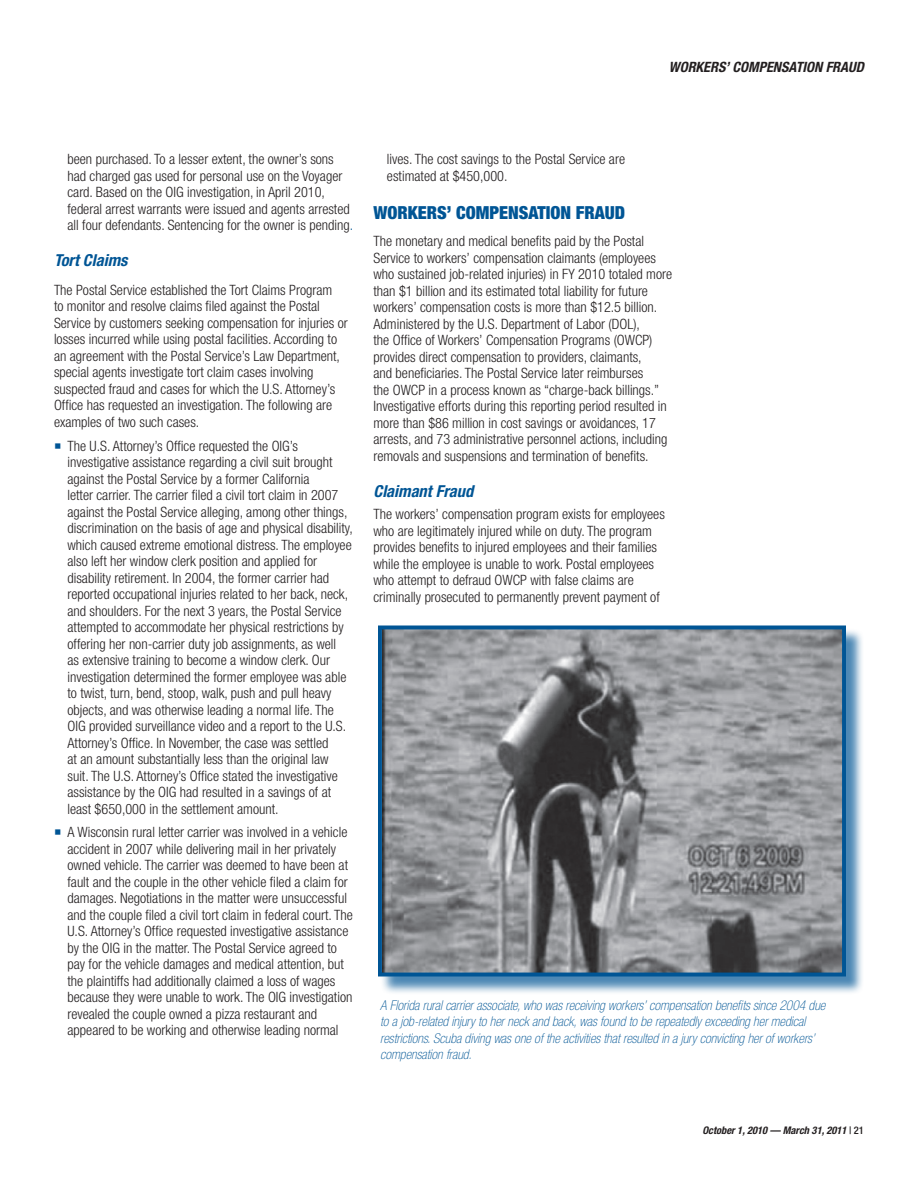
<style>
.page{position:relative;width:918px;height:1188px;background:#fff}
.page>*{position:absolute;margin:0;border:0;box-sizing:border-box;transform-origin:0 0}
.t1{font:900 condensed 18px "Helvetica Neue";color:#005595}
.t2{font:italic 700 condensed 16.5px "Helvetica Neue";color:#005595}
.t3{font:300 condensed 14.25px/16.5px "Helvetica Neue";color:#231f20}
.t4{font:italic 700 condensed 14.25px "Helvetica Neue";color:#231f20}
.t5{font:italic 100 condensed 13.5px/16.5px "Helvetica Neue";color:#005595}
.t6{font:italic 700 condensed 10.5px "Helvetica Neue";color:#231f20}
.s1{color:#005595}
.s2{font-weight:500;font-style:normal}
</style>
<div class="page">
<div style="left:380px;top:628px;width:485px;height:367px;background:#005595;opacity:.7"></div>
<img style="left:383px;top:630px;width:458px;height:341px">
<div style="left:378px;top:625px;width:468px;height:351px;border:4px solid #005595"></div>
<p class="t4" style="left:669px;top:58px;width:197px">WORKERS’ COMPENSATION FRAUD</p>
<p class="t3" style="left:67px;top:151px;width:287px">been purchased. To a lesser extent, the owner’s sons had charged gas used for personal use on the Voyager card. Based on the OIG investigation, in April 2010, federal arrest warrants were issued and agents arrested all four defendants. Sentencing for the owner is pending<span class="s1">.</span></p>
<p class="t2" style="left:54px;top:250px;width:75px">Tort Claims</p>
<p class="t3" style="left:54px;top:281px;width:295px">The Postal Service established the Tort Claims Program<br>to monitor and resolve claims filed against the Postal Service by customers seeking compensation for injuries or losses incurred while using postal facilities. According to an agreement with the Postal Service’s Law Department, special agents investigate tort claim cases involving suspected fraud and cases for which the U.S. Attorney’s Office has requested an investigation. The following are examples of two such cases.</p>
<p class="t3" style="left:68px;top:437px;width:287px">The U.S. Attorney’s Office requested the OIG’s investigative assistance regarding a civil suit brought against the Postal Service by a former California<br>letter carrier. The carrier filed a civil tort claim in 2007 against the Postal Service alleging, among other things, discrimination on the basis of age and physical disability, which caused extreme emotional distress. The employee also left her window clerk position and applied for disability retirement. In 2004, the former carrier had reported occupational injuries related to her back, neck, and shoulders. For the next 3 years, the Postal Service attempted to accommodate her physical restrictions by offering her non-carrier duty job assignments, as well<br>as extensive training to become a window clerk. Our investigation determined the former employee was able to twist, turn, bend, stoop, walk, push and pull heavy objects, and was otherwise leading a normal life. The OIG provided surveillance video and a report to the U.S.<br>Attorney’s Office. In November, the case was settled<br>at an amount substantially less than the original law suit. The U.S. Attorney’s Office stated the investigative assistance by the OIG had resulted in a savings of at least $650,000 in the settlement amount.</p>
<p class="t3" style="left:68px;top:824px;width:287px">A Wisconsin rural letter carrier was involved in a vehicle accident in 2007 while delivering mail in her privately owned vehicle. The carrier was deemed to have been at fault and the couple in the other vehicle filed a claim for damages. Negotiations in the matter were unsuccessful and the couple filed a civil tort claim in federal court. The U.S. Attorney’s Office requested investigative assistance by the OIG in the matter. The Postal Service agreed to pay for the vehicle damages and medical attention, but the plaintiffs had additionally claimed a loss of wages because they were unable to work. The OIG investigation revealed the couple owned a pizza restaurant and appeared to be working and otherwise leading normal</p>
<p class="t3" style="left:387px;top:151px;width:240px">lives. The cost savings to the Postal Service are estimated at $450,000.</p>
<p class="t1" style="left:374px;top:202px;width:253px">WORKERS’ COMPENSATION FRAUD</p>
<p class="t3" style="left:374px;top:233px;width:300px">The monetary and medical benefits paid by the Postal Service to workers’ compensation claimants (employees who sustained job-related injuries) in FY 2010 totaled more than $1 billion and its estimated total liability for future workers’ compensation costs is more than $12.5 billion.<br>Administered by the U.S. Department of Labor (DOL),<br>the Office of Workers’ Compensation Programs (OWCP) provides direct compensation to providers, claimants,<br>and beneficiaries. The Postal Service later reimburses<br>the OWCP in a process known as “charge-back billings.” Investigative efforts during this reporting period resulted in more than $86 million in cost savings or avoidances, 17 arrests, and 73 administrative personnel actions, including removals and suspensions and termination of benefits.</p>
<p class="t2" style="left:374px;top:481px;width:101px">Claimant Fraud</p>
<p class="t3" style="left:374px;top:506px;width:293px">The workers’ compensation program exists for employees who are legitimately injured while on duty. The program provides benefits to injured employees and their families while the employee is unable to work. Postal employees who attempt to defraud OWCP with false claims are criminally prosecuted to permanently prevent payment of</p>
<p class="t5" style="left:380px;top:997px;width:447px">A Florida rural carrier associate, who was receiving workers’ compensation benefits since 2004 due to a job-related injury to her neck and back, was found to be repeatedly exceeding her medical restrictions. Scuba diving was one of the activities that resulted in a jury convicting her of workers’ compensation fraud.</p>
<p class="t6" style="left:702px;top:1124px;width:163px">October 1, 2010 — March 31, 2011 <span class="s2">| 21</span></p>
</div>
